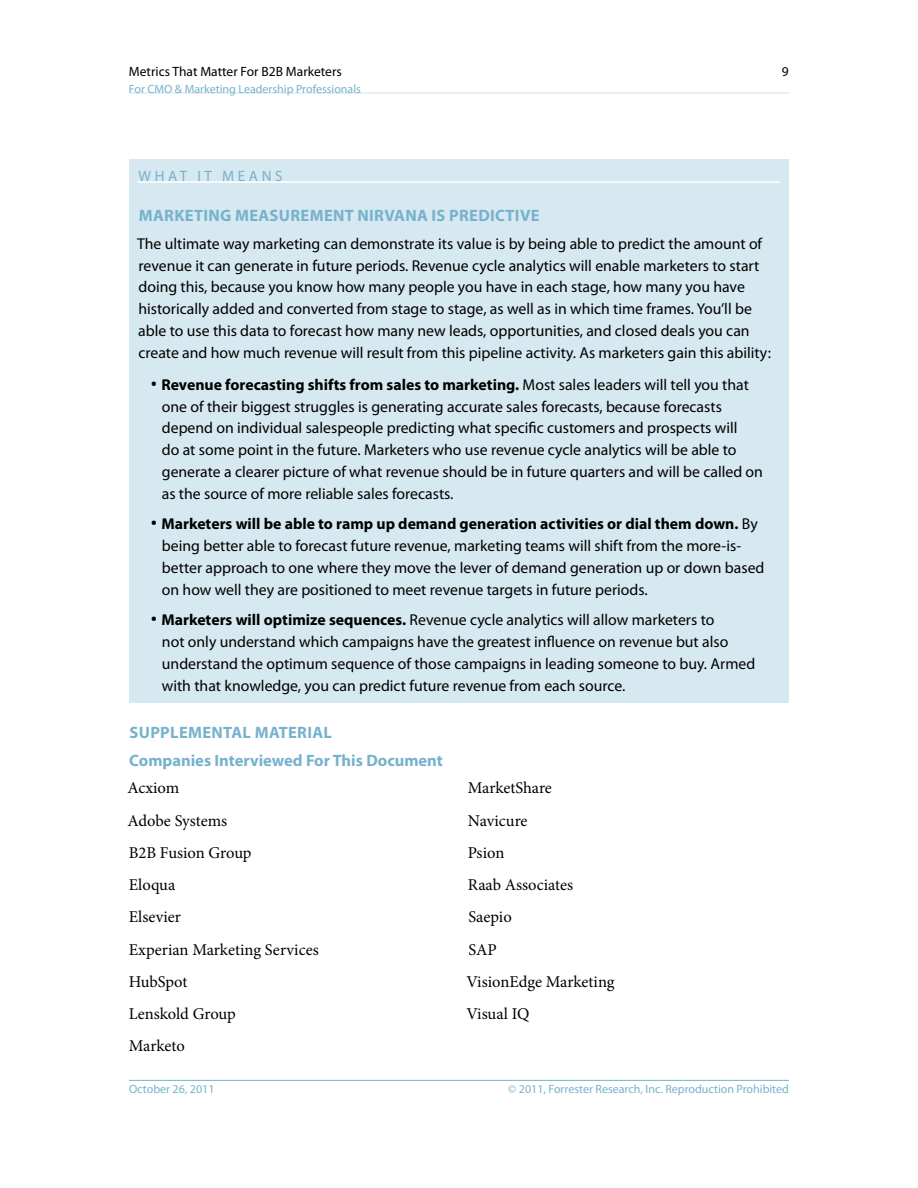
<style>
.page{position:relative;width:918px;height:1188px;background:#fff}
.page>*{position:absolute;margin:0;border:0;box-sizing:border-box;transform-origin:0 0}
.t1{font:16.5px/32.2px "Minion Pro";color:#000}
.t2{font:700 16.5px/27.8px "Myriad Pro";color:#77b2cd}
.t3{font:700 16.5px "Myriad Pro";letter-spacing:.02em;color:#77b2cd}
.t4{font:15.75px/21.8px "Myriad Pro";color:#000}
.t5{font:15px "Myriad Pro";letter-spacing:.24em;color:#77b2cd}
.t6{font:13.5px "Myriad Pro";color:#000}
.t7{font:12px "Myriad Pro";color:#77b2cd}
.s1{font-weight:700;font-size:24px}
.s2{font-weight:700}
</style>
<div class="page">
<div style="left:129px;top:159px;width:660px;height:544px;background:#d6e8f0"></div>
<hr style="left:129px;top:1080px;width:660px;height:1px;background:#77b2cd">
<hr style="left:129px;top:93px;width:660px;height:1px;background:#cfe4ee">
<hr style="left:138px;top:181px;width:642px;height:2px;background:#fff">
<p class="t6" style="left:129px;top:64px;width:214px">Metrics That Matter For B2B Marketers</p>
<p class="t6" style="left:782px;top:65px;width:8px">9</p>
<p class="t7" style="left:129px;top:82px;width:234px">For CMO &amp; Marketing Leadership Professionals</p>
<p class="t5" style="left:138px;top:168px;width:146px">WHAT IT MEANS</p>
<p class="t3" style="left:139px;top:206px;width:402px">MARKETING MEASUREMENT NIRVANA IS PREDICTIVE</p>
<p class="t4" style="left:137px;top:233px;width:636px">The ultimate way marketing can demonstrate its value is by being able to predict the amount of revenue it can generate in future periods. Revenue cycle analytics will enable marketers to start doing this, because you know how many people you have in each stage, how many you have historically added and converted from stage to stage, as well as in which time frames. You’ll be able to use this data to forecast how many new leads, opportunities, and closed deals you can create and how much revenue will result from this pipeline activity. As marketers gain this ability:</p>
<p class="t4" style="left:162px;top:374px;width:603px;text-indent:-11px"><span class="s1">·</span> <span class="s2">Revenue forecasting shifts from sales to marketing.</span> Most sales leaders will tell you that one of their biggest struggles is generating accurate sales forecasts, because forecasts depend on individual salespeople predicting what specific customers and prospects will<br>do at some point in the future. Marketers who use revenue cycle analytics will be able to generate a clearer picture of what revenue should be in future quarters and will be called on as the source of more reliable sales forecasts.</p>
<p class="t4" style="left:162px;top:514px;width:604px;text-indent:-11px"><span class="s1">·</span> <span class="s2">Marketers will be able to ramp up demand generation activities or dial them down.</span> By being better able to forecast future revenue, marketing teams will shift from the more-is&shy;better approach to one where they move the lever of demand generation up or down based on how well they are positioned to meet revenue targets in future periods.</p>
<p class="t4" style="left:162px;top:610px;width:595px;text-indent:-11px"><span class="s1">·</span> <span class="s2">Marketers will optimize sequences.</span> Revenue cycle analytics will allow marketers to<br>not only understand which campaigns have the greatest influence on revenue but also understand the optimum sequence of those campaigns in leading someone to buy. Armed with that knowledge, you can predict future revenue from each source.</p>
<p class="t2" style="left:129px;top:719px;width:315px">SUPPLEMENTAL MATERIAL<br>Companies Interviewed For This Document</p>
<p class="t1" style="left:127px;top:772px;width:193px">Acxiom<br>Adobe Systems<br>B2B Fusion Group<br>Eloqua<br>Elsevier<br>Experian Marketing Services<br>HubSpot<br>Lenskold Group<br>Marketo</p>
<p class="t1" style="left:466px;top:772px;width:150px">MarketShare<br>Navicure<br>Psion<br>Raab Associates<br>Saepio<br>SAP<br>VisionEdge Marketing<br>Visual IQ</p>
<p class="t7" style="left:129px;top:1083px;width:87px">October 26, 2011</p>
<p class="t7" style="left:508px;top:1083px;width:282px">© 2011, Forrester Research, Inc. Reproduction Prohibited</p>
</div>
